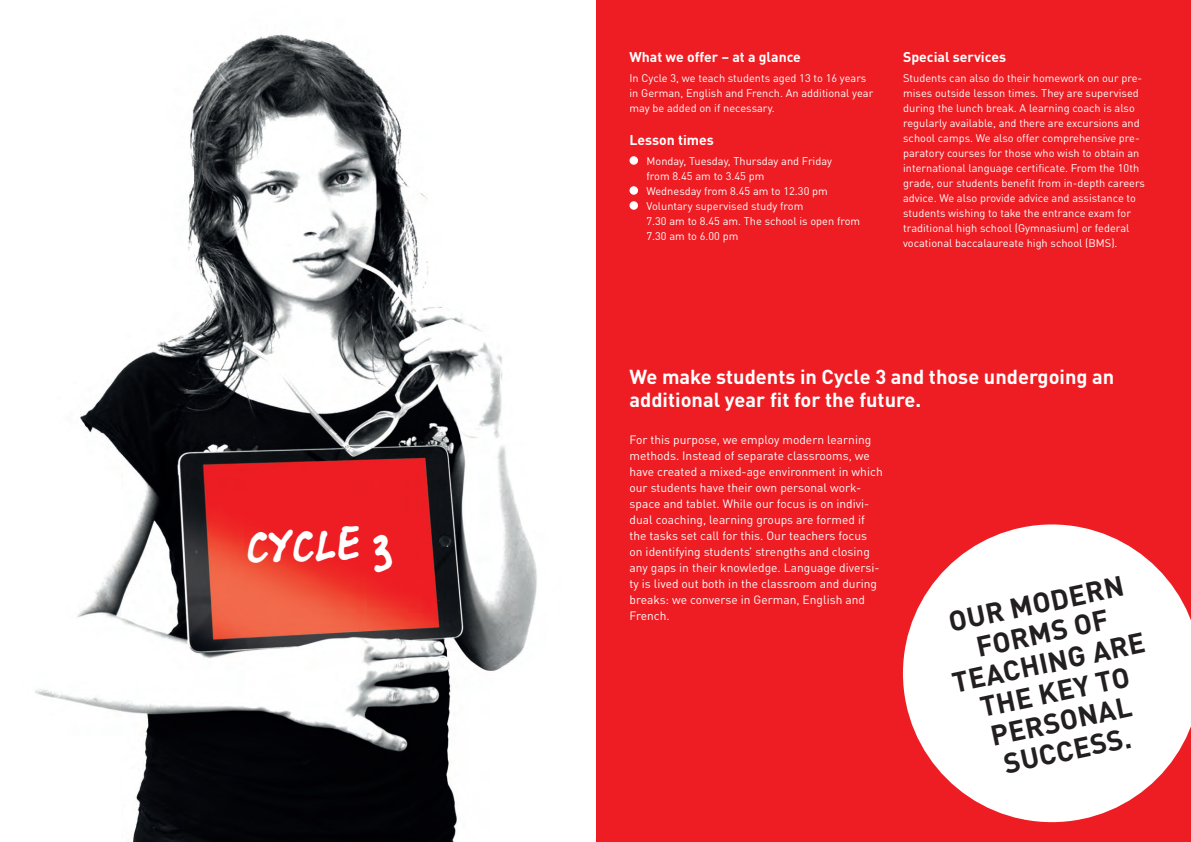
<style>
.page{position:relative;width:1191px;height:842px;background:#fff}
.page>*{position:absolute;margin:0;border:0;box-sizing:border-box;transform-origin:0 0}
.t1{font:45px "Berranger Hand ITC Std";color:#fff}
.t2{font:700 28px/30px "DINOT";color:#231f20;text-align:center}
.t3{font:700 20px/23px "DINOT";color:#fff}
.t4{font:700 14px "DINOT";color:#fff}
.t5{font:12px/16px "DINOT";color:#fff}
.t6{font:11px/15px "DINOT";color:#fff}
</style>
<div class="page">
<div style="left:595px;top:0;width:596px;height:842px;background:#ee1d23"></div>
<div style="left:629px;top:156px;width:9px;height:9px;background:#fff;border-radius:50%"></div>
<div style="left:629px;top:186px;width:9px;height:9px;background:#fff;border-radius:50%"></div>
<svg style="left:629px;top:201px;width:9px;height:9px"></svg>
<svg style="left:903px;top:524px;width:288px;height:298px;fill:#fff"></svg>
<img style="left:35px;top:34px;width:502px;height:808px">
<h1 class="t1" style="left:244px;top:516px;width:149px;rotate:-2deg">CYCLE 3</h1>
<p class="t4" style="left:629px;top:46px;width:173px">What we offer – at a glance</p>
<p class="t6" style="left:629px;top:70px;width:245px">In Cycle 3, we teach students aged 13 to 16 years in German, English and French. An additional year may be added on if necessary.</p>
<p class="t4" style="left:629px;top:129px;width:86px">Lesson times</p>
<p class="t6" style="left:646px;top:153px;width:215px">Monday, Tuesday, Thursday and Friday<br>from 8.45 am to 3.45 pm<br>Wednesday from 8.45 am to 12.30 pm<br>Voluntary supervised study from<br>7.30 am to 8.45 am. The school is open from<br>7.30 am to 6.00 pm</p>
<p class="t4" style="left:903px;top:46px;width:104px">Special services</p>
<p class="t6" style="left:903px;top:70px;width:243px">Students can also do their homework on our pre&shy;mises outside lesson times. They are supervised during the lunch break. A learning coach is also regularly available, and there are excursions and school camps. We also offer comprehensive pre&shy;paratory courses for those who wish to obtain an international language certificate. From the 10th grade, our students benefit from in-depth careers advice. We also provide advice and assistance to students wishing to take the entrance exam for traditional high school (Gymnasium) or federal vocational baccalaureate high school (BMS).</p>
<h3 class="t3" style="left:629px;top:364px;width:486px">We make students in Cycle 3 and those undergoing an additional year fit for the future.</h3>
<p class="t5" style="left:629px;top:431px;width:255px">For this purpose, we employ modern learning methods. Instead of separate classrooms, we have created a mixed-age environment in which our students have their own personal work&shy;space and tablet. While our focus is on indivi&shy;dual coaching, learning groups are formed if the tasks set call for this. Our teachers focus on identifying students’ strengths and closing any gaps in their knowledge. Language diversi&shy;ty is lived out both in the classroom and during breaks: we converse in German, English and French.</p>
<h2 class="t2" style="left:937px;top:608px;width:198px;rotate:-12deg">OUR MODERN<br>FORMS OF<br>TEACHING ARE<br>THE KEY TO<br>PERSONAL<br>SUCCESS.</h2>
</div>
